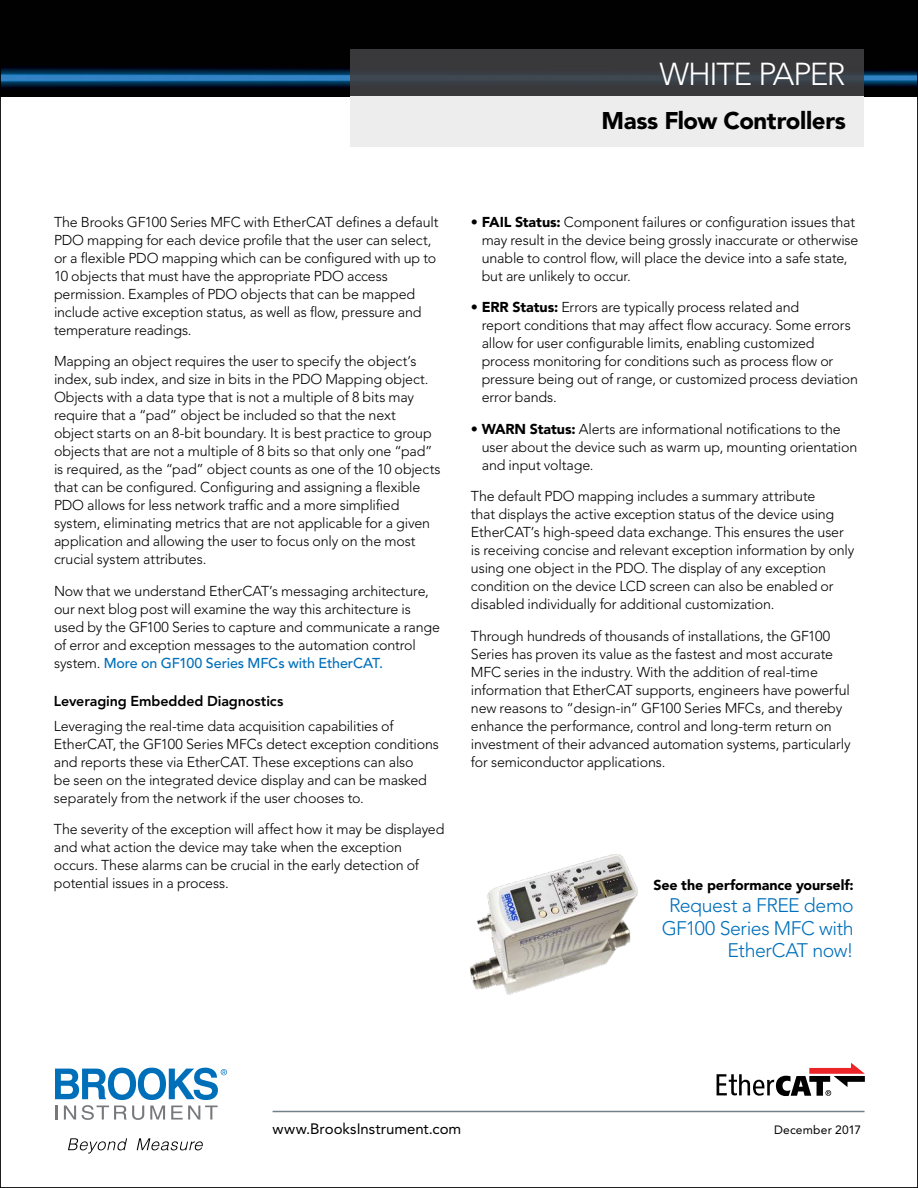
<style>
.page{position:relative;width:918px;height:1188px;background:#fff}
.page>*{position:absolute;margin:0;border:0;box-sizing:border-box;transform-origin:0 0}
.t1{font:300 31.5px "Avenir";letter-spacing:-.04em;color:#fff}
.t2{font:900 24px "Avenir";letter-spacing:-.02em;color:#000}
.t3{font:300 19.5px/22.5px "Avenir";letter-spacing:-.02em;color:#006fba;text-align:right}
.t4{font:15px "Avenir";color:#000}
.t5{font:300 14.25px/18px "Avenir";letter-spacing:-.01em;color:#000}
.t6{font:800 14.25px "Avenir";letter-spacing:-.005em;color:#000}
.t7{font:900 14.25px "Avenir";letter-spacing:-.005em;color:#000}
.t8{font:12px "Avenir";letter-spacing:.015em;color:#000}
.s1{font-weight:500;color:#006fba}
.s2{font-weight:900}
</style>
<div class="page">
<img style="left:2px;top:2px;width:914px;height:95px">
<img style="left:471px;top:855px;width:167px;height:140px">
<svg style="left:55px;top:1068px;width:172px;height:52px"></svg>
<svg style="left:68px;top:1138px;width:59px;height:16px"></svg>
<svg style="left:137px;top:1138px;width:66px;height:12px"></svg>
<hr style="left:273px;top:1111px;width:592px;height:1px;background:#72808a">
<svg style="left:350px;top:49px;width:514px;height:48px;background:#3d3e42"></svg>
<div style="left:350px;top:97px;width:514px;height:50px;background:#ededee"></div>
<svg style="left:717px;top:1063px;width:148px;height:33px"></svg>
<h1 class="t1" style="left:659px;top:55px;width:188px">WHITE PAPER</h1>
<h2 class="t2" style="left:602px;top:106px;width:246px">Mass Flow Controllers</h2>
<p class="t5" style="left:54px;top:213px;width:386px">The Brooks GF100 Series MFC with EtherCAT defines a default PDO mapping for each device profile that the user can select, or a flexible PDO mapping which can be configured with up to 10 objects that must have the appropriate PDO access permission. Examples of PDO objects that can be mapped include active exception status, as well as flow, pressure and temperature readings.</p>
<p class="t5" style="left:54px;top:352px;width:388px">Mapping an object requires the user to specify the object’s index, sub index, and size in bits in the PDO Mapping object.<br>Objects with a data type that is not a multiple of 8 bits may require that a “pad” object be included so that the next<br>object starts on an 8-bit boundary. It is best practice to group objects that are not a multiple of 8 bits so that only one “pad” is required, as the “pad” object counts as one of the 10 objects that can be configured. Configuring and assigning a flexible PDO allows for less network traffic and a more simplified system, eliminating metrics that are not applicable for a given application and allowing the user to focus only on the most crucial system attributes.</p>
<p class="t5" style="left:54px;top:582px;width:388px">Now that we understand EtherCAT’s messaging architecture, our next blog post will examine the way this architecture is used by the GF100 Series to capture and communicate a range of error and exception messages to the automation control system. <span class="s1">More on GF100 Series MFCs with EtherCAT.</span></p>
<p class="t6" style="left:54px;top:693px;width:231px">Leveraging Embedded Diagnostics</p>
<p class="t5" style="left:54px;top:717px;width:387px">Leveraging the real-time data acquisition capabilities of EtherCAT, the GF100 Series MFCs detect exception conditions and reports these via EtherCAT. These exceptions can also<br>be seen on the integrated device display and can be masked separately from the network if the user chooses to.</p>
<p class="t5" style="left:54px;top:820px;width:392px">The severity of the exception will affect how it may be displayed and what action the device may take when the exception occurs. These alarms can be crucial in the early detection of potential issues in a process.</p>
<p class="t5" style="left:482px;top:213px;width:378px;text-indent:-11px"><span class="s2">• FAIL Status:</span> Component failures or configuration issues that may result in the device being grossly inaccurate or otherwise unable to control flow, will place the device into a safe state, but are unlikely to occur.</p>
<p class="t5" style="left:482px;top:298px;width:378px;text-indent:-11px"><span class="s2">• ERR Status:</span> Errors are typically process related and<br>report conditions that may affect flow accuracy. Some errors allow for user configurable limits, enabling customized process monitoring for conditions such as process flow or pressure being out of range, or customized process deviation error bands.</p>
<p class="t5" style="left:482px;top:420px;width:377px;text-indent:-11px"><span class="s2">• WARN Status:</span> Alerts are informational notifications to the user about the device such as warm up, mounting orientation and input voltage.</p>
<p class="t5" style="left:471px;top:487px;width:385px">The default PDO mapping includes a summary attribute<br>that displays the active exception status of the device using EtherCAT’s high-speed data exchange. This ensures the user is receiving concise and relevant exception information by only using one object in the PDO. The display of any exception condition on the device LCD screen can also be enabled or disabled individually for additional customization.</p>
<p class="t5" style="left:471px;top:627px;width:381px">Through hundreds of thousands of installations, the GF100<br>Series has proven its value as the fastest and most accurate MFC series in the industry. With the addition of real-time information that EtherCAT supports, engineers have powerful new reasons to “design-in” GF100 Series MFCs, and thereby enhance the performance, control and long-term return on investment of their advanced automation systems, particularly for semiconductor applications.</p>
<p class="t7" style="left:653px;top:876px;width:202px">See the performance yourself:</p>
<h3 class="t3" style="left:662px;top:894px;width:194px">Request a FREE demo<br>GF100 Series MFC with<br>EtherCAT now!</h3>
<p class="t4" style="left:273px;top:1120px;width:190px">www.BrooksInstrument.com</p>
<p class="t8" style="left:774px;top:1123px;width:89px">December 2017</p>
</div>
